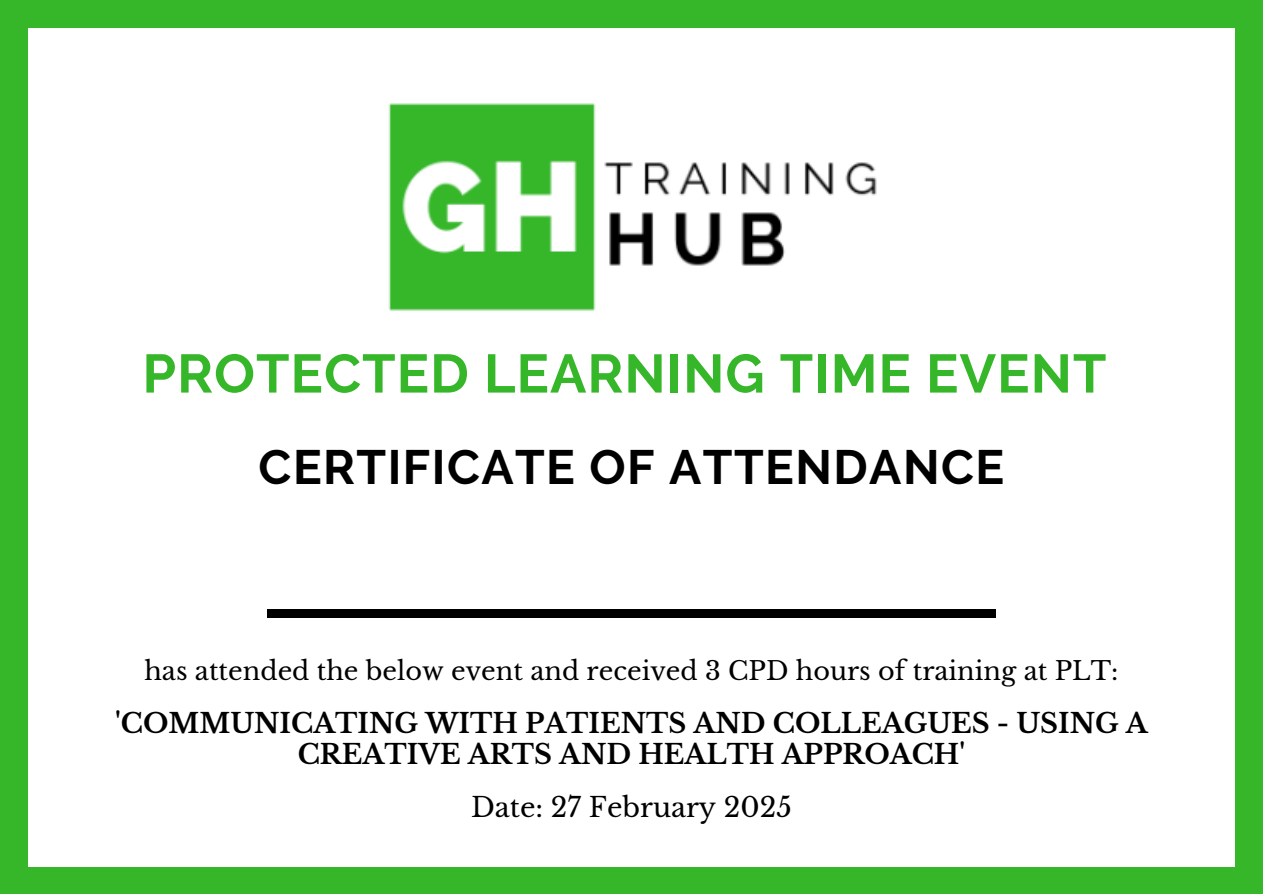
<style>
.page{position:relative;width:1263px;height:894px;background:#fff}
.page>*{position:absolute;margin:0;border:0;box-sizing:border-box;transform-origin:0 0}
.t1{font:700 54px "Raleway";letter-spacing:.02em;color:#35b729}
.t2{font:700 48px "Raleway";letter-spacing:.03em;color:#000}
.t3{font:700 27px/31.5px "Libre Baskerville";color:#000;text-align:center}
.t4{font:27px "Libre Baskerville";color:#000}
.t5{font:25.5px "Libre Baskerville";color:#000}
</style>
<div class="page">
<div style="left:0;top:0;width:1263px;height:893px;background:#35b729"></div>
<div style="left:28px;top:28px;width:1206px;height:838px;background:#fff"></div>
<div style="left:267px;top:609px;width:729px;height:8px;background:#000"></div>
<img style="left:388px;top:103px;width:489px;height:208px">
<p class="t1" style="left:142px;top:341px;width:965px">PROTECTED LEARNING TIME EVENT</p>
<p class="t2" style="left:259px;top:438px;width:747px">CERTIFICATE OF ATTENDANCE</p>
<h1 class="t5" style="left:144px;top:655px;width:976px">has attended the below event and received 3 CPD hours of training at PLT:</h1>
<p class="t3" style="left:115px;top:707px;width:1034px">'COMMUNICATING WITH PATIENTS AND COLLEAGUES - USING A<br>CREATIVE ARTS AND HEALTH APPROACH'</p>
<h2 class="t4" style="left:471px;top:791px;width:322px">Date: 27 February 2025</h2>
</div>
